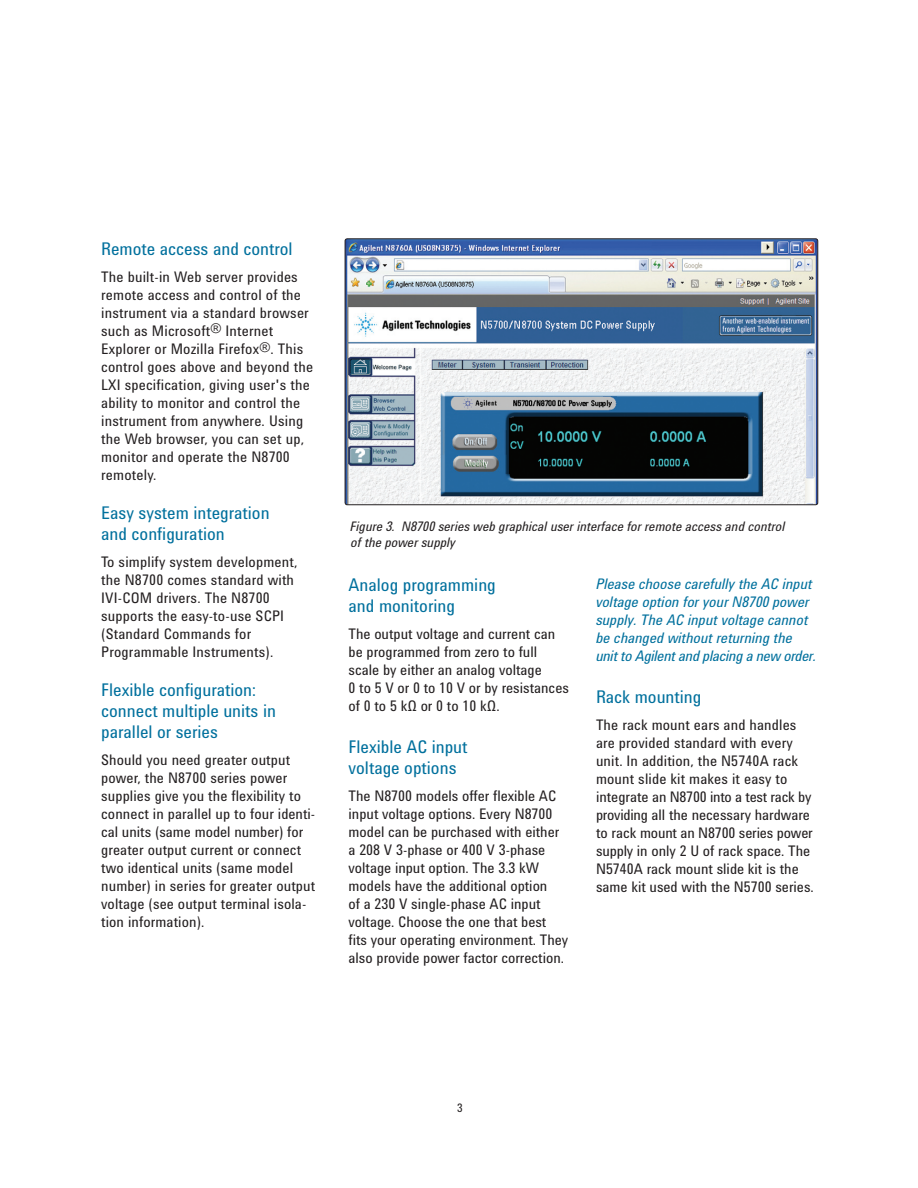
<style>
.page{position:relative;width:918px;height:1188px;background:#fff}
.page>*{position:absolute;margin:0;border:0;box-sizing:border-box;transform-origin:0 0}
.t1{font:18px/21px "Agilent Condensed CFF";color:#00709d}
.t2{font:15px/18px "Agilent Condensed CFF";letter-spacing:.01em;color:#231f20}
.t3{font:italic 15px/18px "Agilent Condensed CFF";color:#00709d}
.t4{font:italic 13.5px/16.5px "Agilent Condensed CFF";color:#231f20}
.t5{font:12px "Agilent Condensed CFF";color:#231f20}
.s1{font-size:13.5px}
</style>
<div class="page">
<img style="left:345px;top:239px;width:473px;height:266px">
<div style="left:345px;top:239px;width:473px;height:266px;border:1px solid #231f20;border-radius:2px"></div>
<p class="t1" style="left:101px;top:237px;width:193px">Remote access and control</p>
<p class="t2" style="left:101px;top:267px;width:213px">The built-in Web server provides remote access and control of the instrument via a standard browser such as Microsoft<sup>®</sup> Internet<br>Explorer or Mozilla Firefox<span class="s1">®</span>. This control goes above and beyond the<br>LXI specification, giving user's the ability to monitor and control the instrument from anywhere. Using the Web browser, you can set up, monitor and operate the N8700 remotely.</p>
<p class="t1" style="left:101px;top:501px;width:170px">Easy system integration and configuration</p>
<p class="t2" style="left:101px;top:552px;width:198px">To simplify system development, the N8700 comes standard with<br>IVI-COM drivers. The N8700 supports the easy-to-use SCPI (Standard Commands for<br>Programmable Instruments).</p>
<p class="t1" style="left:101px;top:678px;width:176px">Flexible configuration: connect multiple units in parallel or series</p>
<p class="t2" style="left:101px;top:750px;width:216px">Should you need greater output power, the N8700 series power supplies give you the flexibility to connect in parallel up to four identi&shy;cal units (same model number) for greater output current or connect two identical units (same model number) in series for greater output voltage (see output terminal isola&shy;tion information).</p>
<p class="t4" style="left:350px;top:517px;width:436px">Figure 3. N8700 series web graphical user interface for remote access and control of the power supply</p>
<p class="t1" style="left:349px;top:573px;width:149px">Analog programming and monitoring</p>
<p class="t2" style="left:349px;top:624px;width:222px">The output voltage and current can be programmed from zero to full scale by either an analog voltage<br>0 to 5 V or 0 to 10 V or by resistances of 0 to 5 kΩ or 0 to 10 kΩ.</p>
<p class="t1" style="left:349px;top:735px;width:120px">Flexible AC input voltage options</p>
<p class="t2" style="left:349px;top:786px;width:221px">The N8700 models offer flexible AC input voltage options. Every N8700 model can be purchased with either a 208 V 3-phase or 400 V 3-phase voltage input option. The 3.3 kW models have the additional option<br>of a 230 V single-phase AC input voltage. Choose the one that best fits your operating environment. They also provide power factor correction.</p>
<p class="t3" style="left:596px;top:574px;width:222px">Please choose carefully the AC input voltage option for your N8700 power supply. The AC input voltage cannot be changed without returning the unit to Agilent and placing a new order.</p>
<p class="t1" style="left:596px;top:685px;width:107px">Rack mounting</p>
<p class="t2" style="left:596px;top:715px;width:219px">The rack mount ears and handles are provided standard with every unit. In addition, the N5740A rack mount slide kit makes it easy to integrate an N8700 into a test rack by providing all the necessary hardware to rack mount an N8700 series power supply in only 2 U of rack space. The N5740A rack mount slide kit is the same kit used with the N5700 series.</p>
<p class="t5" style="left:457px;top:1099px;width:7px">3</p>
</div>
